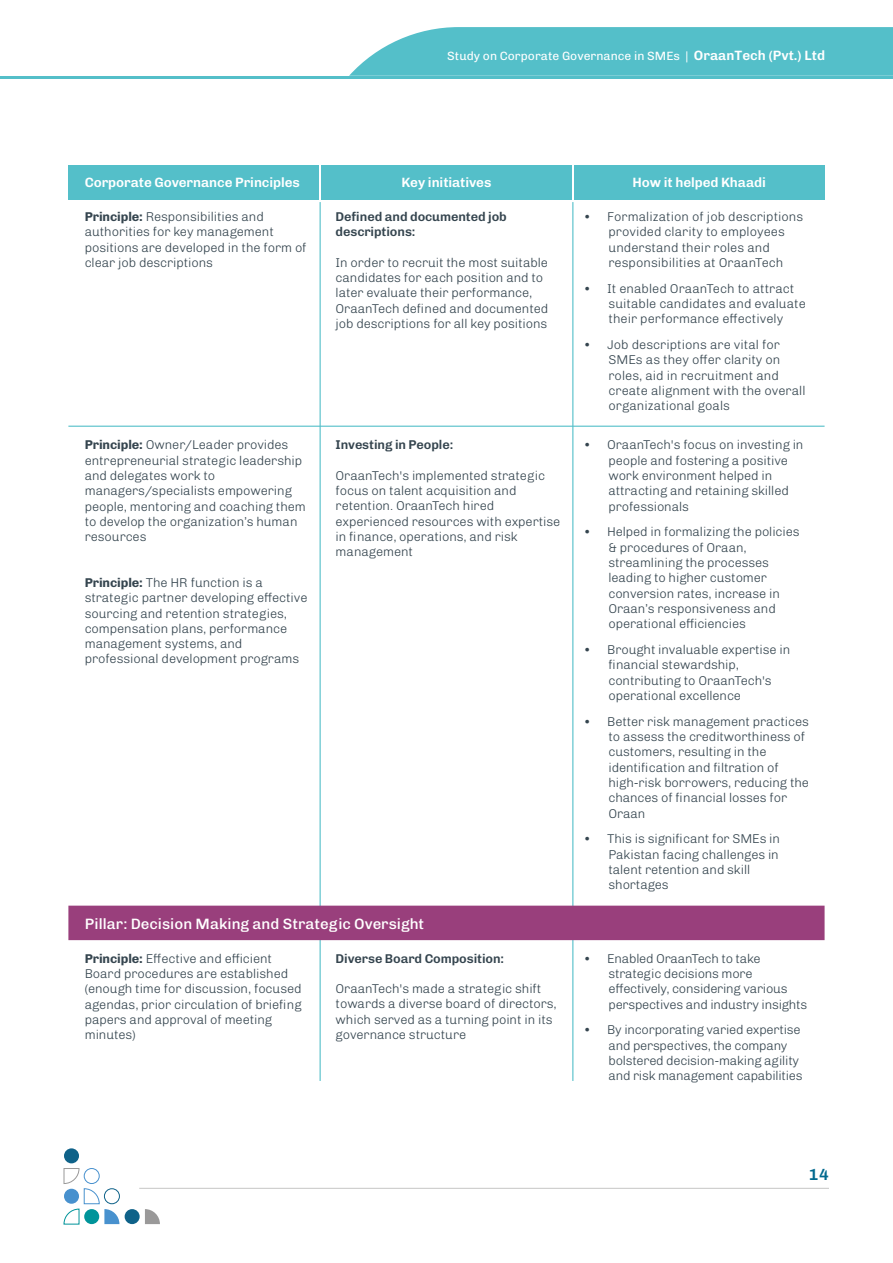
<style>
.page{position:relative;width:893px;height:1263px;background:#fff}
.page>*{position:absolute;margin:0;border:0;box-sizing:border-box;transform-origin:0 0}
.t1{font:600 16.05px "Chivo";color:#026a8f}
.t2{font:500 15px "Chivo";color:#fff}
.t3{font:600 13.5px "Chivo";letter-spacing:-.01em;color:#fff}
.t4{font:200 12.75px/15.3px "Chivo";letter-spacing:-.01em;color:#35454f}
.t5{font:600 12.75px/15.3px "Chivo";letter-spacing:-.01em;color:#35454f}
.t6{font:12px "Chivo";color:#fff}
.s1{font-weight:600;font-size:13.5px}
.s2{font-weight:700}
</style>
<div class="page">
<hr style="left:139px;top:1188px;width:690px;height:1px;background:#c6c6c5">
<div style="left:64px;top:1148px;width:15px;height:15px;background:#0f6289;border-radius:50%"></div>
<div style="left:104px;top:1188px;width:16px;height:16px;border:1px solid #0f6289;border-radius:50%"></div>
<div style="left:125px;top:1209px;width:15px;height:15px;background:#0f6289;border-radius:50%"></div>
<svg style="left:64px;top:1168px;width:55px;height:56px"></svg>
<svg style="left:145px;top:1209px;width:15px;height:15px"></svg>
<svg style="left:349px;top:27px;width:544px;height:49px;background:#5fc3cc"></svg>
<hr style="left:0;top:76px;width:893px;height:3px;background:#54bfc9">
<hr style="left:320px;top:202px;width:1px;height:879px;background:#54bfc9">
<hr style="left:572px;top:202px;width:1px;height:879px;background:#54bfc9">
<div style="left:68px;top:165px;width:251px;height:35px;background:#54bfc9"></div>
<div style="left:321px;top:165px;width:251px;height:35px;background:#54bfc9"></div>
<div style="left:574px;top:165px;width:251px;height:35px;background:#54bfc9"></div>
<hr style="left:68px;top:426px;width:757px;height:1px;background:#54bfc9">
<div style="left:68px;top:906px;width:757px;height:34px;background:#993f7c"></div>
<p class="t6" style="left:447px;top:46px;width:379px">Study on Corporate Governance in SMEs | <span class="s1">OraanTech (Pvt.) Ltd</span></p>
<p class="t3" style="left:85px;top:172px;width:217px">Corporate Governance Principles</p>
<p class="t3" style="left:402px;top:172px;width:91px">Key initiatives</p>
<p class="t3" style="left:633px;top:172px;width:135px">How it helped Khaadi</p>
<p class="t4" style="left:85px;top:208px;width:223px"><span class="s2">Principle:</span> Responsibilities and authorities for key management positions are developed in the form of clear job descriptions</p>
<p class="t5" style="left:336px;top:208px;width:173px">Defined and documented job descriptions:</p>
<p class="t4" style="left:608px;top:208px;width:196px;text-indent:-25px">• Formalization of job descriptions provided clarity to employees understand their roles and responsibilities at OraanTech</p>
<p class="t4" style="left:608px;top:280px;width:199px;text-indent:-25px">• It enabled OraanTech to attract suitable candidates and evaluate their performance effectively</p>
<p class="t4" style="left:608px;top:337px;width:199px;text-indent:-25px">• Job descriptions are vital for<br>SMEs as they offer clarity on roles, aid in recruitment and create alignment with the overall organizational goals</p>
<p class="t4" style="left:336px;top:254px;width:214px">In order to recruit the most suitable candidates for each position and to later evaluate their performance, OraanTech defined and documented job descriptions for all key positions</p>
<p class="t4" style="left:85px;top:437px;width:223px"><span class="s2">Principle:</span> Owner/Leader provides entrepreneurial strategic leadership and delegates work to managers/specialists empowering people, mentoring and coaching them to develop the organization’s human resources</p>
<p class="t4" style="left:85px;top:574px;width:224px"><span class="s2">Principle:</span> The HR function is a strategic partner developing effective sourcing and retention strategies, compensation plans, performance management systems, and professional development programs</p>
<p class="t5" style="left:336px;top:437px;width:119px">Investing in People:</p>
<p class="t4" style="left:336px;top:467px;width:226px">OraanTech's implemented strategic focus on talent acquisition and retention. OraanTech hired experienced resources with expertise in finance, operations, and risk management</p>
<p class="t2" style="left:85px;top:912px;width:341px">Pillar: Decision Making and Strategic Oversight</p>
<p class="t4" style="left:85px;top:950px;width:219px"><span class="s2">Principle:</span> Effective and efficient<br>Board procedures are established (enough time for discussion, focused agendas, prior circulation of briefing papers and approval of meeting minutes)</p>
<p class="t5" style="left:336px;top:950px;width:170px">Diverse Board Composition:</p>
<p class="t4" style="left:336px;top:980px;width:223px">OraanTech's made a strategic shift towards a diverse board of directors, which served as a turning point in its governance structure</p>
<p class="t4" style="left:608px;top:437px;width:197px;text-indent:-25px">• OraanTech's focus on investing in people and fostering a positive work environment helped in attracting and retaining skilled professionals</p>
<p class="t4" style="left:608px;top:524px;width:193px;text-indent:-25px">• Helped in formalizing the policies &amp; procedures of Oraan, streamlining the processes leading to higher customer conversion rates, increase in<br>Oraan’s responsiveness and operational efficiencies</p>
<p class="t4" style="left:608px;top:641px;width:183px;text-indent:-25px">• Brought invaluable expertise in financial stewardship, contributing to OraanTech's operational excellence</p>
<p class="t4" style="left:608px;top:713px;width:202px;text-indent:-25px">• Better risk management practices to assess the creditworthiness of customers, resulting in the identification and filtration of high-risk borrowers, reducing the chances of financial losses for<br>Oraan</p>
<p class="t4" style="left:608px;top:831px;width:173px;text-indent:-25px">• This is significant for SMEs in<br>Pakistan facing challenges in talent retention and skill shortages</p>
<p class="t4" style="left:608px;top:950px;width:200px;text-indent:-25px">• Enabled OraanTech to take strategic decisions more effectively, considering various perspectives and industry insights</p>
<p class="t4" style="left:608px;top:1022px;width:196px;text-indent:-25px">• By incorporating varied expertise and perspectives, the company bolstered decision-making agility and risk management capabilities</p>
<p class="t1" style="left:809px;top:1162px;width:21px">14</p>
</div>
